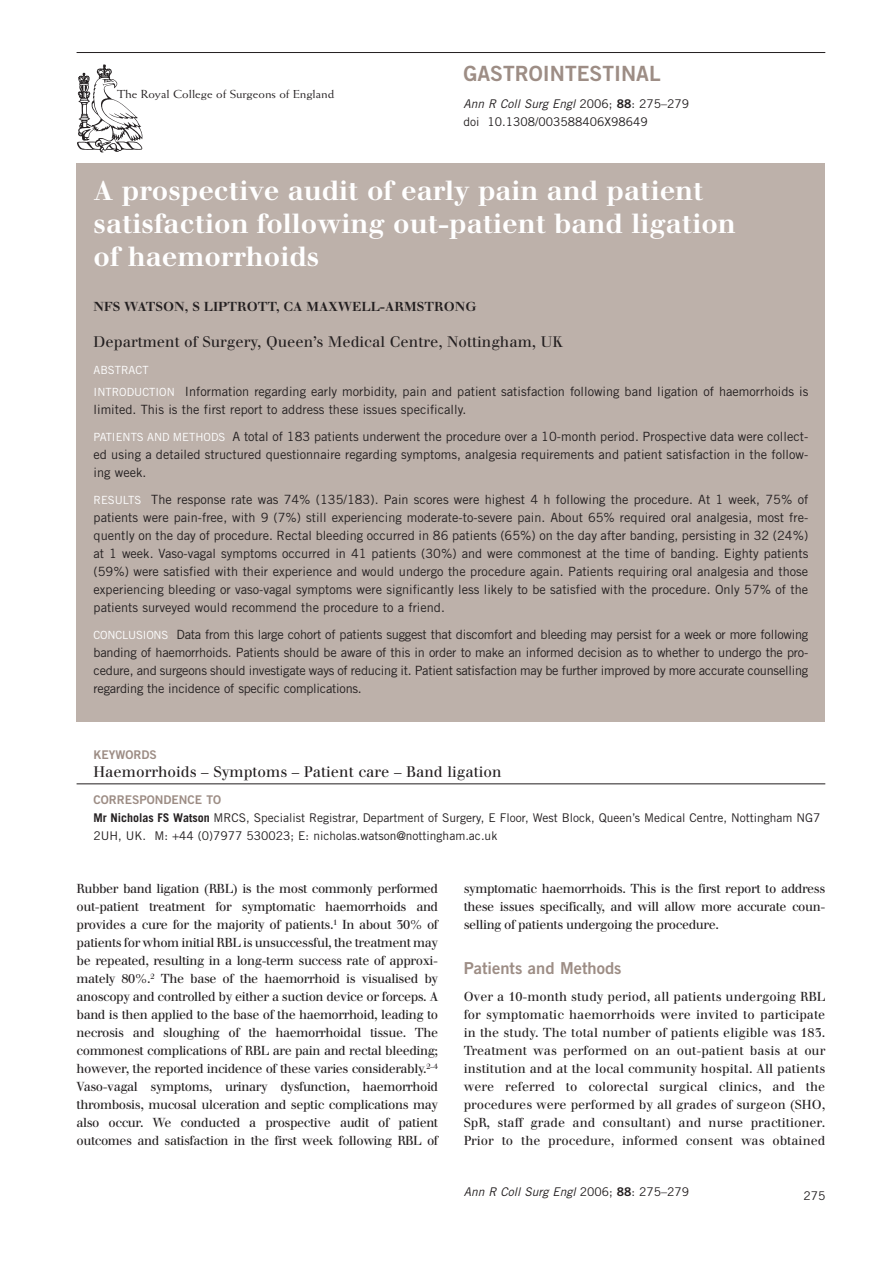
<style>
.page{position:relative;width:893px;height:1263px;background:#fff}
.page>*{position:absolute;margin:0;border:0;box-sizing:border-box;transform-origin:0 0}
.t1{font:700 27px/33px "Walbaum";color:#fff}
.t2{font:21px "Trade Gothic Bold Two";color:#9d8d85}
.t3{font:16.5px "Trade Gothic Bold Two";color:#9d8d85}
.t4{font:15px "Walbaum";color:#231f20}
.t5{font:12.75px/18px "Trade Gothic";color:#231f20;text-align:justify}
.t6{font:12.75px/18px "Walbaum";letter-spacing:-.035em;color:#231f20;text-align:justify}
.t7{font:700 12.75px "Walbaum";color:#231f20}
.t8{font:12px/18px "Trade Gothic";color:#231f20}
.t9{font:italic 12px "Trade Gothic";color:#231f20}
.t10{font:12px "Trade Gothic Bold Two";color:#9d8d85}
.t11{font:11.7px "Weiss";color:#231f20;scale:1.08 1}
.t12{font:11.25px "Trade Gothic";color:#fff}
.s1{font-style:italic}
.s2{font-family:"Trade Gothic Bold Two"}
.s3{font-size:11.25px;color:#fff}
.s4{font-weight:700}
.s5{font-style:normal}
.s6{font-family:"Trade Gothic Bold Two";font-style:normal}
</style>
<div class="page">
<hr style="left:77px;top:52px;width:748px;height:1px;background:#231f20">
<svg style="left:77px;top:65px;width:66px;height:87px"></svg>
<div style="left:77px;top:163px;width:748px;height:559px;background:#bdb1aa"></div>
<hr style="left:77px;top:784px;width:748px;height:1px;background:#231f20">
<p class="t11" style="left:117px;top:89px;width:203px">The Royal College of Surgeons of England</p>
<h2 class="t2" style="left:463px;top:66px;width:199px">GASTROINTESTINAL</h2>
<p class="t8" style="left:463px;top:96px;width:227px"><span class="s1">Ann R Coll Surg Engl</span> 2006; <span class="s2">88</span>: 275–279 doi 10.1308/003588406X98649</p>
<h1 class="t1" style="left:94px;top:176px;width:643px">A prospective audit of early pain and patient satisfaction following out-patient band ligation of haemorrhoids</h1>
<p class="t7" style="left:94px;top:301px;width:384px">NFS WATSON, S LIPTROTT, CA MAXWELL-ARMSTRONG</p>
<p class="t4" style="left:94px;top:336px;width:471px">Department of Surgery, Queen’s Medical Centre, Nottingham, UK</p>
<p class="t12" style="left:94px;top:365px;width:57px">ABSTRACT</p>
<p class="t5" style="left:94px;top:384px;width:716px"><span class="s3">INTRODUCTION</span> Information regarding early morbidity, pain and patient satisfaction following band ligation of haemorrhoids is limited. This is the first report to address these issues specifically.</p>
<p class="t5" style="left:94px;top:429px;width:716px"><span class="s3">PATIENTS AND METHODS</span> A total of 183 patients underwent the procedure over a 10-month period. Prospective data were collect&shy;ed using a detailed structured questionnaire regarding symptoms, analgesia requirements and patient satisfaction in the follow&shy;ing week.</p>
<p class="t5" style="left:94px;top:492px;width:716px"><span class="s3">RESULTS</span> The response rate was 74% (135/183). Pain scores were highest 4 h following the procedure. At 1 week, 75% of patients were pain-free, with 9 (7%) still experiencing moderate-to-severe pain. About 65% required oral analgesia, most fre&shy;quently on the day of procedure. Rectal bleeding occurred in 86 patients (65%) on the day after banding, persisting in 32 (24%) at 1 week. Vaso-vagal symptoms occurred in 41 patients (30%) and were commonest at the time of banding. Eighty patients (59%) were satisfied with their experience and would undergo the procedure again. Patients requiring oral analgesia and those experiencing bleeding or vaso-vagal symptoms were significantly less likely to be satisfied with the procedure. Only 57% of the patients surveyed would recommend the procedure to a friend.</p>
<p class="t5" style="left:94px;top:627px;width:716px"><span class="s3">CONCLUSIONS</span> Data from this large cohort of patients suggest that discomfort and bleeding may persist for a week or more following banding of haemorrhoids. Patients should be aware of this in order to make an informed decision as to whether to undergo the pro&shy;cedure, and surgeons should investigate ways of reducing it. Patient satisfaction may be further improved by more accurate counselling regarding the incidence of specific complications.</p>
<p class="t10" style="left:94px;top:750px;width:65px">KEYWORDS</p>
<p class="t4" style="left:94px;top:766px;width:409px">Haemorrhoids – Symptoms – Patient care – Band ligation</p>
<p class="t10" style="left:94px;top:795px;width:129px">CORRESPONDENCE TO</p>
<p class="t8" style="left:94px;top:809px;width:728px"><span class="s4">Mr Nicholas FS Watson</span> MRCS, Specialist Registrar, Department of Surgery, E Floor, West Block, Queen’s Medical Centre, Nottingham NG7<br>2UH, UK. M: +44 (0)7977 530023; E: nicholas.watson@nottingham.ac.uk</p>
<p class="t6" style="left:77px;top:881px;width:363px">Rubber band ligation (RBL) is the most commonly performed out-patient treatment for symptomatic haemorrhoids and provides a cure for the majority of patients.<sup>1</sup> In about 30% of patients for whom initial RBL is unsuccessful, the treatment may be repeated, resulting in a long-term success rate of approxi&shy;mately 80%.<sup>2</sup> The base of the haemorrhoid is visualised by anoscopy and controlled by either a suction device or forceps. A band is then applied to the base of the haemorrhoid, leading to necrosis and sloughing of the haemorrhoidal tissue. The commonest complications of RBL are pain and rectal bleeding; however, the reported incidence of these varies considerably.<sup>2–4<br></sup>Vaso-vagal symptoms, urinary dysfunction, haemorrhoid thrombosis, mucosal ulceration and septic complications may also occur. We conducted a prospective audit of patient outcomes and satisfaction in the first week following RBL of</p>
<p class="t6" style="left:463px;top:881px;width:363px">symptomatic haemorrhoids. This is the first report to address these issues specifically, and will allow more accurate coun&shy;selling of patients undergoing the procedure.</p>
<p class="t3" style="left:463px;top:962px;width:159px">Patients and Methods</p>
<p class="t6" style="left:463px;top:989px;width:363px">Over a 10-month study period, all patients undergoing RBL for symptomatic haemorrhoids were invited to participate in the study. The total number of patients eligible was 183.<br>Treatment was performed on an out-patient basis at our institution and at the local community hospital. All patients were referred to colorectal surgical clinics, and the procedures were performed by all grades of surgeon (SHO, SpR, staff grade and consultant) and nurse practitioner.<br>Prior to the procedure, informed consent was obtained</p>
<p class="t9" style="left:463px;top:1188px;width:227px">Ann R Coll Surg Engl <span class="s5">2006;</span> <span class="s6">88</span><span class="s5">: 275–279</span></p>
<p class="t8" style="left:803px;top:1188px;width:23px">275</p>
</div>
